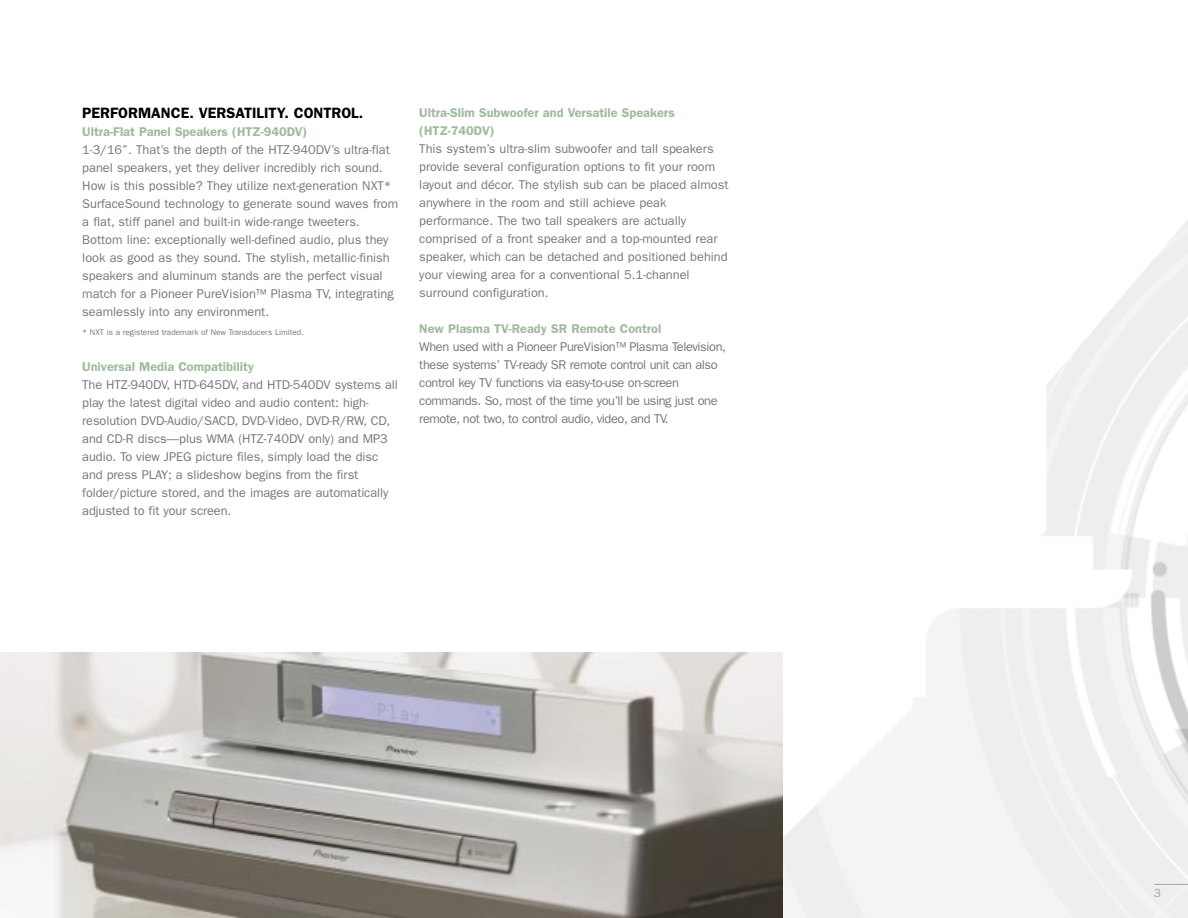
<style>
.page{position:relative;width:1188px;height:918px;background:#fff}
.page>*{position:absolute;margin:0;border:0;box-sizing:border-box;transform-origin:0 0}
.t1{font:600 15px "Franklin Gothic";color:#000}
.t2{font:12.75px/18px "Franklin Gothic";color:#777}
.t3{font:12.75px/18px "Franklin Gothic";letter-spacing:-.03em;color:#777}
.t4{font:600 12.75px/18px "Franklin Gothic";color:#a0ba9e}
.t5{font:12px "Franklin Gothic";color:#a5a5a5}
.t6{font:8.25px "Franklin Gothic";color:#777}
</style>
<div class="page">
<img style="left:708px;top:220px;width:480px;height:698px">
<img style="left:0;top:653px;width:782px;height:265px">
<hr style="left:1154px;top:884px;width:34px;height:1px;background:#a5a5a5">
<p class="t1" style="left:82px;top:108px;width:282px">PERFORMANCE. VERSATILITY. CONTROL.</p>
<p class="t4" style="left:82px;top:124px;width:227px">Ultra-Flat Panel Speakers (HTZ-940DV)</p>
<p class="t2" style="left:82px;top:142px;width:318px">1-3/16”. That’s the depth of the HTZ-940DV’s ultra-flat panel speakers, yet they deliver incredibly rich sound.<br>How is this possible? They utilize next-generation NXT* SurfaceSound technology to generate sound waves from a flat, stiff panel and built-in wide-range tweeters.<br>Bottom line: exceptionally well-defined audio, plus they look as good as they sound. The stylish, metallic-finish speakers and aluminum stands are the perfect visual match for a Pioneer PureVision™ Plasma TV, integrating seamlessly into any environment.</p>
<p class="t6" style="left:82px;top:329px;width:223px">* NXT is a registered trademark of New Transducers Limited.</p>
<p class="t4" style="left:82px;top:359px;width:173px">Universal Media Compatibility</p>
<p class="t2" style="left:82px;top:377px;width:317px">The HTZ-940DV, HTD-645DV, and HTD-540DV systems all play the latest digital video and audio content: high&shy;resolution DVD-Audio/SACD, DVD-Video, DVD-R/RW, CD, and CD-R discs—plus WMA (HTZ-740DV only) and MP3 audio. To view JPEG picture files, simply load the disc and press PLAY; a slideshow begins from the first folder/picture stored, and the images are automatically adjusted to fit your screen.</p>
<p class="t4" style="left:419px;top:104px;width:257px">Ultra-Slim Subwoofer and Versatile Speakers (HTZ-740DV)</p>
<p class="t2" style="left:419px;top:140px;width:311px">This system’s ultra-slim subwoofer and tall speakers provide several configuration options to fit your room layout and décor. The stylish sub can be placed almost anywhere in the room and still achieve peak performance. The two tall speakers are actually comprised of a front speaker and a top-mounted rear speaker, which can be detached and positioned behind your viewing area for a conventional 5.1-channel surround configuration.</p>
<p class="t4" style="left:419px;top:320px;width:244px">New Plasma TV-Ready SR Remote Control</p>
<p class="t3" style="left:419px;top:338px;width:308px">When used with a Pioneer PureVision™ Plasma Television, these systems’ TV-ready SR remote control unit can also control key TV functions via easy-to-use on-screen commands. So, most of the time you’ll be using just one remote, not two, to control audio, video, and TV.</p>
<p class="t5" style="left:1154px;top:889px;width:9px">3</p>
</div>
